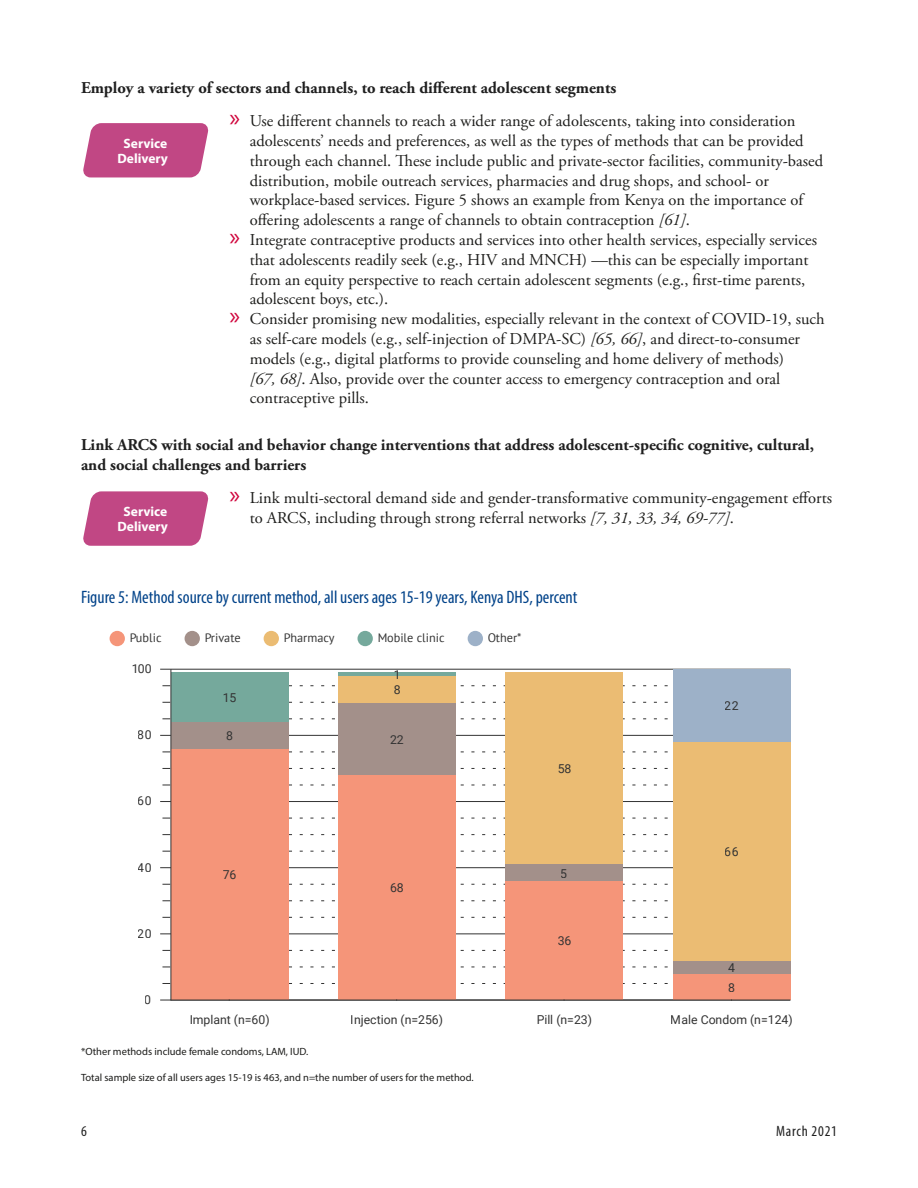
<style>
.page{position:relative;width:918px;height:1188px;background:#fff}
.page>*{position:absolute;margin:0;border:0;box-sizing:border-box;transform-origin:0 0}
.figure_title{font:condensed 18px "Myriad Pro";color:#004289}
.t1{font:16.5px/19.8px "Adobe Garamond Pro";color:#1d1d1b}
.head_2_black_gar_bol{font:700 16.5px/19.8px "Adobe Garamond Pro";color:#1f1f1f}
.t2{font:condensed 15px "Myriad Pro";letter-spacing:.05em;color:#1f1f1f}
.box_text{font:700 13.5px/14.7px "Myriad Pro";color:#fff;text-align:center}
.t3{font:12.3px "Roboto";color:#333}
.t4{font:12.3px "PT Sans";color:#333}
.figure_notes{font:10.5px "Myriad Pro";color:#1d1d1b}
.s1{font-family:"Myriad Pro";font-size:25.5px;color:#d0043c}
.s2{font-style:italic}
</style>
<div class="page">
<hr style="left:171px;top:934px;width:619px;height:1px;background:#333">
<hr style="left:171px;top:867px;width:619px;height:1px;background:#333">
<hr style="left:171px;top:801px;width:619px;height:1px;background:#333">
<hr style="left:171px;top:735px;width:619px;height:1px;background:#333">
<hr style="left:171px;top:669px;width:619px;height:1px;background:#333">
<div style="left:171px;top:749px;width:117px;height:251px;background:#f59579"></div>
<div style="left:171px;top:722px;width:117px;height:27px;background:#a3908a"></div>
<div style="left:171px;top:673px;width:117px;height:49px;background:#75a99c"></div>
<div style="left:338px;top:775px;width:118px;height:225px;background:#f59579"></div>
<div style="left:338px;top:702px;width:118px;height:73px;background:#a3908a"></div>
<div style="left:338px;top:676px;width:118px;height:26px;background:#ebbc73"></div>
<hr style="left:338px;top:673px;width:118px;height:3px;background:#75a99c">
<div style="left:506px;top:881px;width:117px;height:119px;background:#f59579"></div>
<div style="left:506px;top:864px;width:117px;height:17px;background:#a3908a"></div>
<div style="left:506px;top:673px;width:117px;height:191px;background:#ebbc73"></div>
<div style="left:673px;top:974px;width:117px;height:26px;background:#f59579"></div>
<div style="left:673px;top:960px;width:117px;height:14px;background:#a3908a"></div>
<div style="left:673px;top:742px;width:117px;height:218px;background:#ebbc73"></div>
<div style="left:673px;top:669px;width:117px;height:73px;background:#9db1c8"></div>
<svg style="left:162px;top:983px;width:506px;height:1px"></svg>
<svg style="left:162px;top:967px;width:506px;height:1px"></svg>
<svg style="left:162px;top:950px;width:506px;height:1px"></svg>
<svg style="left:162px;top:917px;width:506px;height:1px"></svg>
<svg style="left:162px;top:901px;width:506px;height:1px"></svg>
<svg style="left:162px;top:884px;width:506px;height:1px"></svg>
<svg style="left:162px;top:851px;width:506px;height:1px"></svg>
<svg style="left:162px;top:834px;width:506px;height:1px"></svg>
<svg style="left:162px;top:818px;width:506px;height:1px"></svg>
<svg style="left:162px;top:785px;width:506px;height:1px"></svg>
<svg style="left:162px;top:768px;width:506px;height:1px"></svg>
<svg style="left:162px;top:752px;width:506px;height:1px"></svg>
<svg style="left:162px;top:719px;width:506px;height:1px"></svg>
<svg style="left:162px;top:702px;width:506px;height:1px"></svg>
<svg style="left:162px;top:685px;width:506px;height:1px"></svg>
<hr style="left:171px;top:669px;width:1px;height:331px;background:#333">
<hr style="left:171px;top:1000px;width:619px;height:1px;background:#333">
<div style="left:110px;top:631px;width:15px;height:15px;background:#f59579;border-radius:50%"></div>
<div style="left:185px;top:631px;width:15px;height:15px;background:#a3908a;border-radius:50%"></div>
<div style="left:264px;top:631px;width:15px;height:15px;background:#ebbc73;border-radius:50%"></div>
<div style="left:358px;top:631px;width:15px;height:15px;background:#75a99c;border-radius:50%"></div>
<div style="left:468px;top:631px;width:15px;height:15px;background:#9db1c8;border-radius:50%"></div>
<svg style="left:83px;top:123px;width:126px;height:54px;background:#c5558d"></svg>
<svg style="left:83px;top:491px;width:126px;height:55px;background:#c6578f"></svg>
<p class="head_2_black_gar_bol" style="left:81px;top:78px;width:537px">Employ a variety of sectors and channels, to reach different adolescent segments</p>
<p class="t1" style="left:250px;top:112px;width:575px;text-indent:-20px"><span class="s1">»</span> Use different channels to reach a wider range of adolescents, taking into consideration adolescents’ needs and preferences, as well as the types of methods that can be provided through each channel. These include public and private-sector facilities, community-based distribution, mobile outreach services, pharmacies and drug shops, and school- or workplace-based services. Figure 5 shows an example from Kenya on the importance of offering adolescents a range of channels to obtain contraception <span class="s2">[61]</span>.</p>
<p class="t1" style="left:250px;top:231px;width:569px;text-indent:-20px"><span class="s1">»</span> Integrate contraceptive products and services into other health services, especially services that adolescents readily seek (e.g., HIV and MNCH) —this can be especially important from an equity perspective to reach certain adolescent segments (e.g., first-time parents, adolescent boys, etc.).</p>
<p class="t1" style="left:250px;top:310px;width:576px;text-indent:-20px"><span class="s1">»</span> Consider promising new modalities, especially relevant in the context of COVID-19, such as self-care models (e.g., self-injection of DMPA-SC) <span class="s2">[65, 66]</span>, and direct-to-consumer models (e.g., digital platforms to provide counseling and home delivery of methods)<br><span class="s2">[67, 68]</span>. Also, provide over the counter access to emergency contraception and oral contraceptive pills.</p>
<p class="head_2_black_gar_bol" style="left:81px;top:435px;width:735px">Link ARCS with social and behavior change interventions that address adolescent-specific cognitive, cultural, and social challenges and barriers</p>
<p class="t1" style="left:250px;top:489px;width:584px;text-indent:-20px"><span class="s1">»</span> Link multi-sectoral demand side and gender-transformative community-engagement efforts to ARCS, including through strong referral networks <span class="s2">[7, 31, 33, 34, 69-77]</span>.</p>
<p class="box_text" style="left:118px;top:136px;width:52px">Service<br>Delivery</p>
<p class="box_text" style="left:118px;top:504px;width:52px">Service<br>Delivery</p>
<p class="figure_title" style="left:81px;top:586px;width:498px">Figure 5: Method source by current method, all users ages 15-19 years, Kenya DHS, percent</p>
<p class="t4" style="left:130px;top:630px;width:34px">Public</p>
<p class="t4" style="left:204px;top:630px;width:38px">Private</p>
<p class="t4" style="left:284px;top:630px;width:52px">Pharmacy</p>
<p class="t4" style="left:377px;top:630px;width:69px">Mobile clinic</p>
<p class="t4" style="left:488px;top:630px;width:35px">Other*</p>
<p class="t3" style="left:131px;top:660px;width:22px">100</p>
<p class="t3" style="left:138px;top:726px;width:15px">80</p>
<p class="t3" style="left:138px;top:792px;width:15px">60</p>
<p class="t3" style="left:138px;top:859px;width:15px">40</p>
<p class="t3" style="left:138px;top:925px;width:15px">20</p>
<p class="t3" style="left:145px;top:991px;width:8px">0</p>
<p class="t3" style="left:223px;top:689px;width:15px">15</p>
<p class="t3" style="left:393px;top:666px;width:8px">1</p>
<p class="t3" style="left:393px;top:681px;width:8px">8</p>
<p class="t3" style="left:226px;top:727px;width:8px">8</p>
<p class="t3" style="left:390px;top:731px;width:15px">22</p>
<p class="t3" style="left:223px;top:866px;width:15px">76</p>
<p class="t3" style="left:390px;top:879px;width:15px">68</p>
<p class="t3" style="left:557px;top:760px;width:15px">58</p>
<p class="t3" style="left:561px;top:865px;width:8px">5</p>
<p class="t3" style="left:557px;top:932px;width:15px">36</p>
<p class="t3" style="left:725px;top:698px;width:15px">22</p>
<p class="t3" style="left:725px;top:843px;width:15px">66</p>
<p class="t3" style="left:728px;top:959px;width:8px">4</p>
<p class="t3" style="left:728px;top:979px;width:8px">8</p>
<p class="t3" style="left:189px;top:1011px;width:82px">Implant (n=60)</p>
<p class="t3" style="left:351px;top:1011px;width:94px">Injection (n=256)</p>
<p class="t3" style="left:537px;top:1011px;width:57px">Pill (n=23)</p>
<p class="t3" style="left:671px;top:1011px;width:124px">Male Condom (n=124)</p>
<p class="figure_notes" style="left:81px;top:1045px;width:229px">*Other methods include female condoms, LAM, IUD.</p>
<p class="figure_notes" style="left:81px;top:1071px;width:394px">Total sample size of all users ages 15-19 is 463, and n=the number of users for the method.</p>
<p class="t2" style="left:81px;top:1122px;width:7px">6</p>
<p class="t2" style="left:776px;top:1122px;width:62px">March 2021</p>
</div>
